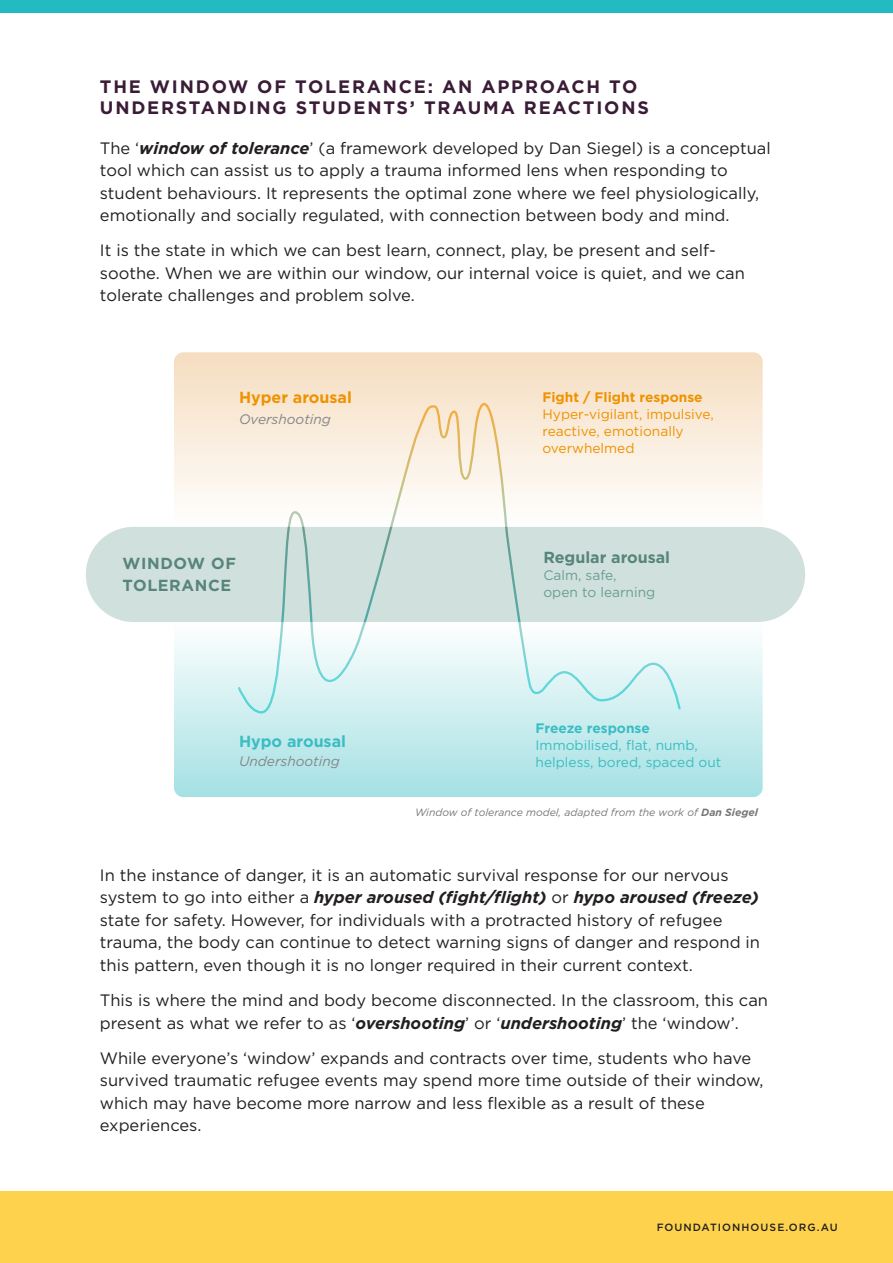
<style>
.page{position:relative;width:893px;height:1263px;background:#fff}
.page>*{position:absolute;margin:0;border:0;box-sizing:border-box;transform-origin:0 0}
.Heading_2{font:700 18px/21px "Gotham";letter-spacing:.1em;color:#3a1c37}
.t1{font:16.5px/22.5px "Gotham";color:#231f20}
.t2{font:700 16.05px/21.8px "Gotham";letter-spacing:.04em;color:#58857b}
.t3{font:700 16.05px "Gotham";letter-spacing:.005em;color:#58857b}
.t4{font:700 16.05px "Gotham";color:#f09200}
.t5{font:700 16.05px "Gotham";color:#3abdc3}
.t6{font:13.8px/17.1px "Gotham";color:#f09200}
.t7{font:13.8px/17.1px "Gotham";color:#3abdc3}
.t8{font:italic 13.8px "Gotham";color:#858688}
.t9{font:13.8px/17.1px "Gotham";color:#699e93}
.t10{font:italic 10.5px "Gotham";color:#797677}
.t11{font:500 10.5px "Gotham";letter-spacing:.1em;color:#231f20}
.s1{font-weight:700;font-style:italic}
.s2{font-weight:700}
</style>
<div class="page">
<div style="left:86px;top:527px;width:719px;height:95px;background:#d0e0dd;border-radius:48px"></div>
<svg style="left:174px;top:640px;width:589px;height:157px;background:#c1e9eb"></svg>
<svg style="left:174px;top:352px;width:589px;height:148px;background:#f7e6d1"></svg>
<svg style="left:238px;top:403px;width:443px;height:310px"></svg>
<div style="left:0;top:1191px;width:893px;height:72px;background:#fed24c"></div>
<div style="left:0;top:0;width:893px;height:12px;background:#23bbc1"></div>
<p class="Heading_2" style="left:100px;top:76px;width:550px">THE WINDOW OF TOLERANCE: AN APPROACH TO<br>UNDERSTANDING STUDENTS’ TRAUMA REACTIONS</p>
<p class="t1" style="left:100px;top:136px;width:672px">The ‘<span class="s1">window of tolerance</span>’ (a framework developed by Dan Siegel) is a conceptual tool which can assist us to apply a trauma informed lens when responding to student behaviours. It represents the optimal zone where we feel physiologically, emotionally and socially regulated, with connection between body and mind.</p>
<p class="t1" style="left:100px;top:239px;width:647px">It is the state in which we can best learn, connect, play, be present and self&shy;soothe. When we are within our window, our internal voice is quiet, and we can tolerate challenges and problem solve.</p>
<p class="t4" style="left:239px;top:387px;width:114px">Hyper arousal</p>
<p class="t6" style="left:542px;top:388px;width:173px"><span class="s2">Fight / Flight response<br></span>Hyper-vigilant, impulsive, reactive, emotionally overwhelmed</p>
<p class="t8" style="left:239px;top:410px;width:93px">Overshooting</p>
<p class="t2" style="left:123px;top:552px;width:115px">WINDOW OF<br>TOLERANCE</p>
<p class="t5" style="left:239px;top:731px;width:108px">Hypo arousal</p>
<p class="t8" style="left:239px;top:753px;width:102px">Undershooting</p>
<p class="t3" style="left:543px;top:547px;width:128px">Regular arousal</p>
<p class="t9" style="left:543px;top:566px;width:113px">Calm, safe,<br>open to learning</p>
<p class="t7" style="left:536px;top:719px;width:187px"><span class="s2">Freeze response<br></span>Immobilised, flat, numb, helpless, bored, spaced out</p>
<p class="t10" style="left:415px;top:806px;width:344px">Window of tolerance model, adapted from the work of <span class="s2">Dan Siegel</span></p>
<p class="t1" style="left:100px;top:863px;width:662px">In the instance of danger, it is an automatic survival response for our nervous system to go into either a <span class="s1">hyper aroused (fight/flight)</span> or <span class="s1">hypo aroused (freeze) </span>state for safety. However, for individuals with a protracted history of refugee trauma, the body can continue to detect warning signs of danger and respond in this pattern, even though it is no longer required in their current context.</p>
<p class="t1" style="left:100px;top:989px;width:670px">This is where the mind and body become disconnected. In the classroom, this can present as what we refer to as ‘<span class="s1">overshooting</span>’ or ‘<span class="s1">undershooting</span>’ the ‘window’.</p>
<p class="t1" style="left:100px;top:1046px;width:665px">While everyone’s ‘window’ expands and contracts over time, students who have survived traumatic refugee events may spend more time outside of their window, which may have become more narrow and less flexible as a result of these experiences.</p>
<p class="t11" style="left:657px;top:1220px;width:183px">FOUNDATIONHOUSE.ORG.AU</p>
</div>
